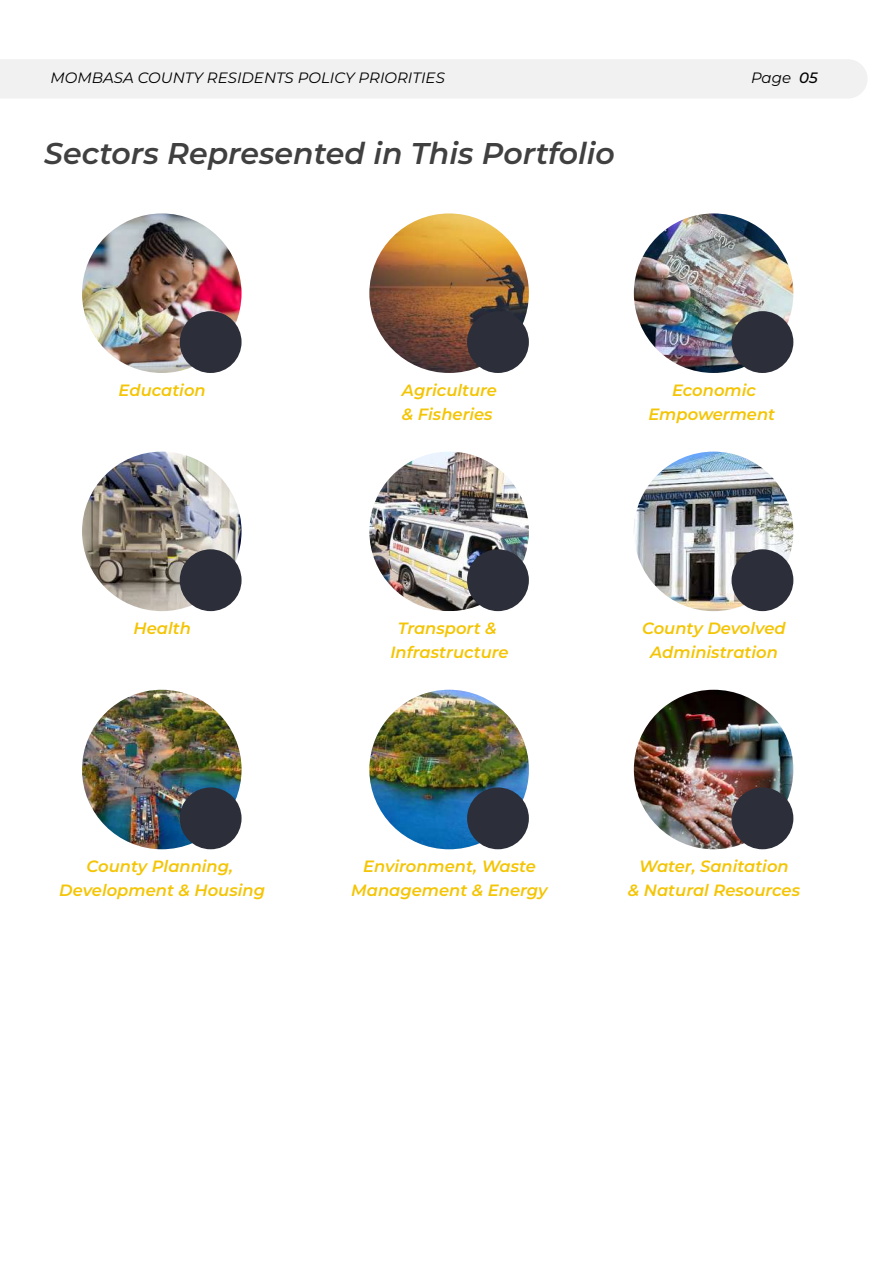
<style>
.page{position:relative;width:893px;height:1263px;background:#fff}
.page>*{position:absolute;margin:0;border:0;box-sizing:border-box;transform-origin:0 0}
.t1{font:italic 600 30px "Montserrat";color:#404041}
.t2{font:italic 600 16.35px/23.4px "Montserrat";color:#f4c506;text-align:center}
.t3{font:italic 15px "Montserrat";color:#000}
.s1{font-weight:500}
</style>
<div class="page">
<div style="left:0;top:59px;width:867px;height:39px;background:#f1f1f2"></div>
<img style="left:82px;top:213px;width:160px;height:160px;border-radius:80px">
<div style="left:180px;top:311px;width:62px;height:62px;background:#2c2e3a;border-radius:50%"></div>
<img style="left:369px;top:213px;width:160px;height:160px;border-radius:80px">
<div style="left:467px;top:311px;width:62px;height:62px;background:#2c2e3a;border-radius:50%"></div>
<img style="left:634px;top:213px;width:159px;height:160px;border-radius:80px">
<div style="left:731px;top:311px;width:62px;height:62px;background:#2c2e3a;border-radius:50%"></div>
<img style="left:82px;top:452px;width:160px;height:159px;border-radius:80px">
<div style="left:180px;top:549px;width:62px;height:62px;background:#2c2e3a;border-radius:50%"></div>
<img style="left:369px;top:452px;width:160px;height:159px;border-radius:78px">
<div style="left:467px;top:549px;width:62px;height:62px;background:#2c2e3a;border-radius:50%"></div>
<img style="left:634px;top:452px;width:159px;height:159px;border-radius:80px">
<div style="left:731px;top:549px;width:62px;height:62px;background:#2c2e3a;border-radius:50%"></div>
<img style="left:82px;top:690px;width:160px;height:159px;border-radius:80px">
<img style="left:369px;top:690px;width:160px;height:159px;border-radius:80px">
<div style="left:180px;top:787px;width:62px;height:62px;background:#2c2e3a;border-radius:50%"></div>
<div style="left:467px;top:787px;width:62px;height:62px;background:#2c2e3a;border-radius:50%"></div>
<img style="left:634px;top:690px;width:159px;height:159px;border-radius:80px">
<div style="left:731px;top:787px;width:62px;height:62px;background:#2c2e3a;border-radius:50%"></div>
<p class="t3" style="left:50px;top:68px;width:396px">MOMBASA COUNTY RESIDENTS POLICY PRIORITIES</p>
<p class="t3" style="left:751px;top:68px;width:68px">Page <span class="s1">05</span></p>
<h1 class="t1" style="left:44px;top:134px;width:572px">Sectors Represented in This Portfolio</h1>
<p class="t2" style="left:119px;top:378px;width:89px">Education</p>
<p class="t2" style="left:402px;top:378px;width:97px;text-align:left">Agriculture &amp; Fisheries</p>
<p class="t2" style="left:648px;top:378px;width:128px">Economic<br>Empowerment</p>
<p class="t2" style="left:133px;top:616px;width:59px">Health</p>
<p class="t2" style="left:390px;top:616px;width:120px">Transport &amp;<br>Infrastructure</p>
<p class="t2" style="left:642px;top:616px;width:145px">County Devolved<br>Administration</p>
<p class="t2" style="left:59px;top:854px;width:207px">County Planning,<br>Development &amp; Housing</p>
<p class="t2" style="left:351px;top:854px;width:198px">Environment, Waste<br>Management &amp; Energy</p>
<p class="t2" style="left:628px;top:854px;width:174px">Water, Sanitation<br>&amp; Natural Resources</p>
</div>
